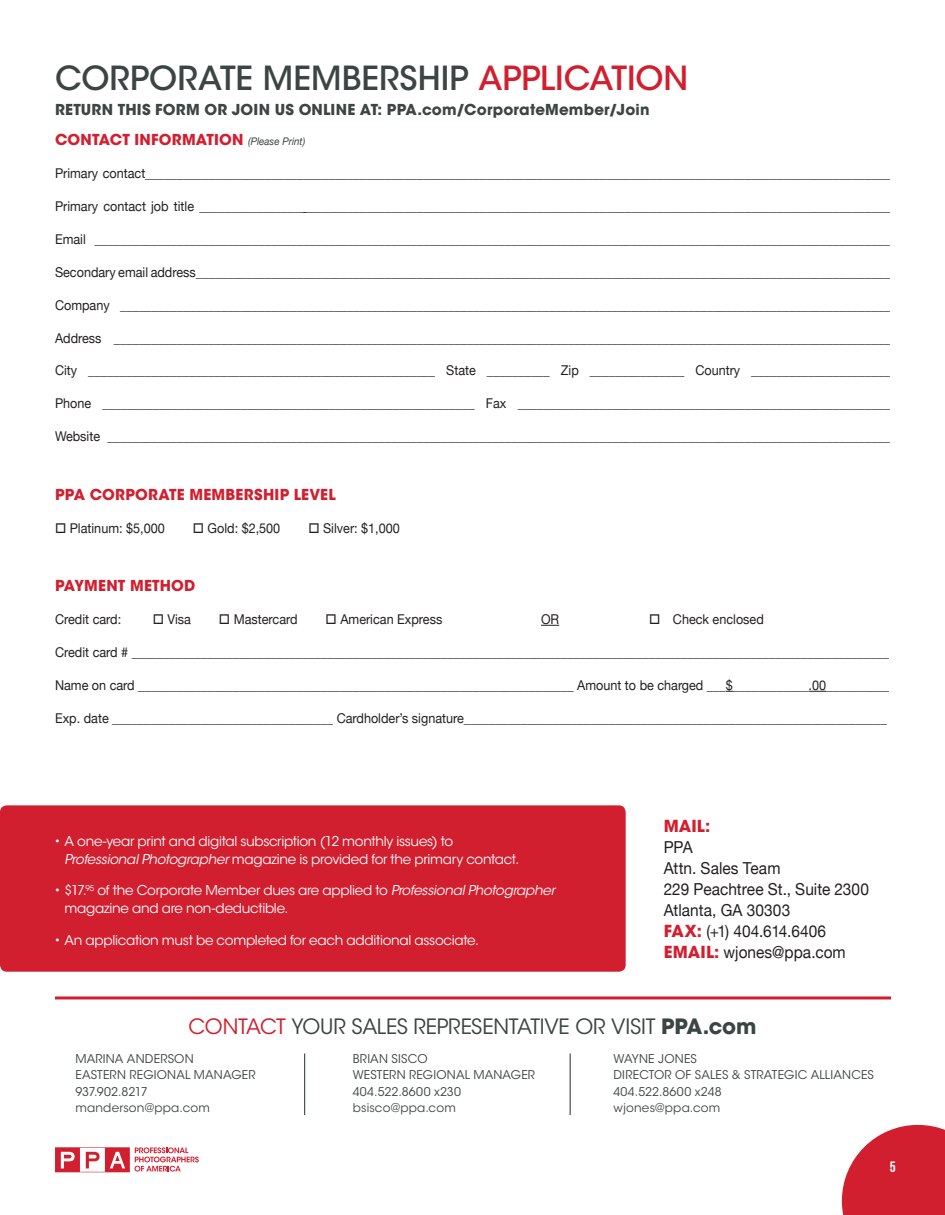
<style>
.page{position:relative;width:945px;height:1215px;background:#fff}
.page>*{position:absolute;margin:0;border:0;box-sizing:border-box;transform-origin:0 0}
.t1{font:500 33px "ITC Avant Garde Std";color:#3c4543}
.t2{font:21px "ITC Avant Garde Std";letter-spacing:-.015em;color:#3c4543}
.t3{font:16.5px/21px "Helvetica Neue";letter-spacing:.005em;color:#231f20;scale:.93 1}
.t4{font:700 16.5px "ITC Avant Garde Std";color:#d21f2f}
.t5{font:700 15px "ITC Avant Garde Std";letter-spacing:.015em;color:#d21f2f}
.t6{font:700 15px "ITC Avant Garde Std";letter-spacing:.015em;color:#3c4543}
.t7{font:700 15px "Bebas Neue";color:#fff}
.t8{font:13.5px "Helvetica Neue";color:#231f20;scale:.93 1}
.t9{font:13.5px/18px "ITC Avant Garde Std";letter-spacing:-.02em;color:#fff}
.t10{font:12px/16.5px "ITC Avant Garde Std";letter-spacing:.015em;color:#3c4543}
.s1{color:#d21f2f}
.s2{font-family:"Helvetica Neue";font-weight:400;font-style:italic;font-size:10.5px;color:#3c4543}
.s3{font-style:italic}
.s4{font-family:"ITC Avant Garde Std";font-weight:700;color:#d21f2f}
.s5{font-weight:700}
</style>
<div class="page">
<svg style="left:842px;top:1125px;width:103px;height:90px;background:#d83d4b"></svg>
<hr style="left:55px;top:996px;width:836px;height:3px;background:#d21f2f">
<hr style="left:304px;top:1053px;width:1px;height:62px;background:#3c4543">
<hr style="left:570px;top:1053px;width:1px;height:62px;background:#3c4543">
<svg style="left:55px;top:1147px;width:144px;height:25px"></svg>
<div style="left:0;top:805px;width:626px;height:167px;background:#d21f2f;border-radius:7px"></div>
<svg style="left:541px;top:625px;width:18px;height:1px"></svg>
<svg style="left:809px;top:691px;width:17px;height:1px"></svg>
<h1 class="t1" style="left:55px;top:57px;width:635px">CORPORATE MEMBERSHIP <span class="s1">APPLICATION</span></h1>
<p class="t6" style="left:55px;top:100px;width:596px">RETURN THIS FORM OR JOIN US ONLINE AT: PPA.com/CorporateMember/Join</p>
<p class="t5" style="left:55px;top:129px;width:252px">CONTACT INFORMATION <span class="s2">(Please Print)</span></p>
<p class="t8" style="left:55px;top:165px;width:899px">Primary contact______________________________________________________________________________________________________________________</p>
<p class="t8" style="left:55px;top:198px;width:899px">Primary contact job title ______________________________________________________________________________________________________________</p>
<p class="t8" style="left:55px;top:231px;width:899px">Email ______________________________________________________________________________________________________________________________</p>
<p class="t8" style="left:55px;top:264px;width:899px">Secondary email address______________________________________________________________________________________________________________</p>
<p class="t8" style="left:55px;top:297px;width:899px">Company __________________________________________________________________________________________________________________________</p>
<p class="t8" style="left:55px;top:330px;width:899px">Address ___________________________________________________________________________________________________________________________</p>
<p class="t8" style="left:55px;top:363px;width:899px">City _______________________________________________________ State __________ Zip _______________ Country ______________________</p>
<p class="t8" style="left:55px;top:396px;width:899px">Phone ___________________________________________________________ Fax ___________________________________________________________</p>
<p class="t8" style="left:55px;top:429px;width:899px">Website ____________________________________________________________________________________________________________________________</p>
<p class="t5" style="left:55px;top:484px;width:282px">PPA CORPORATE MEMBERSHIP LEVEL</p>
<p class="t8" style="left:55px;top:520px;width:119px">□ Platinum: $5,000</p>
<p class="t8" style="left:193px;top:520px;width:96px">□ Gold: $2,500</p>
<p class="t8" style="left:308px;top:520px;width:100px">□ Silver: $1,000</p>
<p class="t5" style="left:55px;top:576px;width:142px">PAYMENT METHOD</p>
<p class="t8" style="left:55px;top:611px;width:73px">Credit card:</p>
<p class="t8" style="left:153px;top:611px;width:43px">□ Visa</p>
<p class="t8" style="left:219px;top:611px;width:86px">□ Mastercard</p>
<p class="t8" style="left:326px;top:611px;width:127px">□ American Express</p>
<p class="t8" style="left:541px;top:611px;width:21px">OR</p>
<p class="t8" style="left:649px;top:611px;width:125px">□ Check enclosed</p>
<p class="t8" style="left:55px;top:644px;width:898px">Credit card # ________________________________________________________________________________________________________________________</p>
<p class="t8" style="left:55px;top:677px;width:899px">Name on card _____________________________________________________________________ Amount to be charged ___$____________.00__________</p>
<p class="t8" style="left:55px;top:710px;width:896px">Exp. date ___________________________________ Cardholder’s signature___________________________________________________________________</p>
<p class="t9" style="left:65px;top:832px;width:456px;text-indent:-11px">• A one-year print and digital subscription (12 monthly issues) to<br><span class="s3">Professional Photographer</span> magazine is provided for the primary contact.</p>
<p class="t9" style="left:65px;top:881px;width:492px;text-indent:-11px">• $17.<sup>95</sup> of the Corporate Member dues are applied to <span class="s3">Professional Photographer </span>magazine and are non-deductible.</p>
<p class="t9" style="left:54px;top:931px;width:426px">• An application must be completed for each additional associate.</p>
<p class="t4" style="left:664px;top:815px;width:48px">MAIL:</p>
<p class="t3" style="left:664px;top:836px;width:222px">PPA<br>Attn. Sales Team<br>229 Peachtree St., Suite 2300<br>Atlanta, GA 30303<br><span class="s4">FAX:</span> (+1) 404.614.6406<br><span class="s4">EMAIL:</span> wjones@ppa.com</p>
<h2 class="t2" style="left:189px;top:1014px;width:569px"><span class="s1">CONTACT</span> YOUR SALES REPRESENTATIVE OR VISIT <span class="s5">PPA.com</span></h2>
<p class="t10" style="left:75px;top:1050px;width:182px">MARINA ANDERSON<br>EASTERN REGIONAL MANAGER<br>937.902.8217 manderson@ppa.com</p>
<p class="t10" style="left:613px;top:1050px;width:262px">WAYNE JONES<br>DIRECTOR OF SALES &amp; STRATEGIC ALLIANCES<br>404.522.8600 x248<br>wjones@ppa.com</p>
<p class="t10" style="left:353px;top:1050px;width:184px">BRIAN SISCO<br>WESTERN REGIONAL MANAGER<br>404.522.8600 x230 bsisco@ppa.com</p>
<p class="t7" style="left:890px;top:1159px;width:7px">5</p>
</div>
